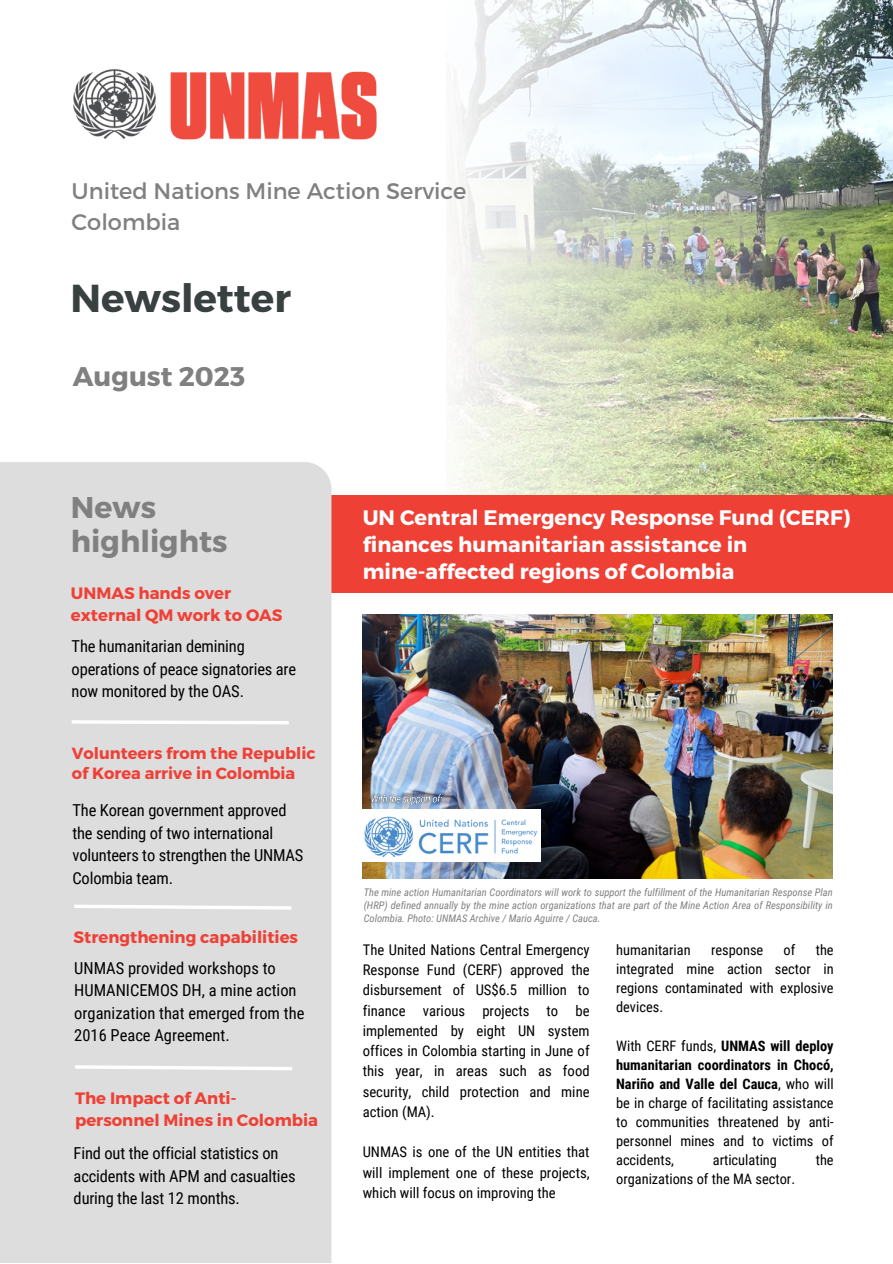
<style>
.page{position:relative;width:893px;height:1264px;background:#fff}
.page>*{position:absolute;margin:0;border:0;box-sizing:border-box;transform-origin:0 0}
.t1{font:700 39px "Montserrat";color:#394040}
.t2{font:700 30px/34.8px "Montserrat";color:#808080}
.t3{font:700 27px "Montserrat";color:#808080}
.t4{font:22.5px/31.5px "Montserrat";color:#808080}
.t5{font:700 21px/27px "Montserrat";color:#fff}
.t6{font:16.5px/22.5px "Roboto Condensed";letter-spacing:-.01em;color:#000}
.t7{font:700 16.5px/21.3px "Montserrat";color:#ef4036}
.t8{font:700 16.2px/20.2px "Montserrat";color:#ef4036}
.t9{font:14.7px/20.2px "Roboto Condensed";color:#000;text-align:justify}
.t10{font:14.4px/19px "Roboto Condensed";color:#000;text-align:justify}
.t11{font:italic 10.5px/13px "Roboto Condensed";color:#808080;text-align:justify}
.s1{font-weight:700}
</style>
<div class="page">
<img style="left:451px;top:0;width:441px;height:495px">
<div style="left:288px;top:495px;width:604px;height:97px;background:#ef4036"></div>
<div style="left:0;top:462px;width:331px;height:800px;background:#dedddd"></div>
<svg style="left:71px;top:902px;width:224px;height:9px"></svg>
<img style="left:73px;top:69px;width:304px;height:71px">
<svg style="left:72px;top:1063px;width:223px;height:9px"></svg>
<svg style="left:68px;top:718px;width:224px;height:8px"></svg>
<img style="left:363px;top:615px;width:469px;height:263px">
<img style="left:363px;top:809px;width:177px;height:53px">
<img style="left:366px;top:788px;width:82px;height:23px">
<p class="t4" style="left:72px;top:174px;width:396px">United Nations Mine Action Service<br>Colombia</p>
<p class="t1" style="left:70px;top:272px;width:222px">Newsletter</p>
<p class="t3" style="left:73px;top:358px;width:174px">August 2023</p>
<p class="t2" style="left:71px;top:488px;width:158px">News highlights</p>
<p class="t7" style="left:71px;top:582px;width:213px">UNMAS hands over external QM work to OAS</p>
<p class="t6" style="left:72px;top:635px;width:226px">The humanitarian demining operations of peace signatories are now monitored by the OAS.</p>
<p class="t8" style="left:72px;top:742px;width:245px">Volunteers from the Republic of Korea arrive in Colombia</p>
<p class="t6" style="left:72px;top:799px;width:232px">The Korean government approved the sending of two international volunteers to strengthen the UNMAS<br>Colombia team.</p>
<p class="t7" style="left:74px;top:925px;width:226px">Strengthening capabilities</p>
<p class="t6" style="left:74px;top:956px;width:231px">UNMAS provided workshops to<br>HUMANICEMOS DH, a mine action organization that emerged from the<br>2016 Peace Agreement.</p>
<p class="t7" style="left:75px;top:1086px;width:244px">The Impact of Anti&shy;personnel Mines in Colombia</p>
<p class="t6" style="left:74px;top:1142px;width:223px">Find out the official statistics on accidents with APM and casualties during the last 12 months.</p>
<p class="t5" style="left:363px;top:502px;width:489px">UN Central Emergency Response Fund (CERF) finances humanitarian assistance in</p>
<p class="t5" style="left:363px;top:556px;width:373px">mine-affected regions of Colombia</p>
<p class="t11" style="left:364px;top:885px;width:470px">The mine action Humanitarian Coordinators will work to support the fulfillment of the Humanitarian Response Plan (HRP) defined annually by the mine action organizations that are part of the Mine Action Area of Responsibility in Colombia. Photo: UNMAS Archive / Mario Aguirre / Cauca.</p>
<p class="t9" style="left:363px;top:939px;width:228px">The United Nations Central Emergency Response Fund (CERF) approved the disbursement of US$6.5 million to finance various projects to be implemented by eight UN system offices in Colombia starting in June of this year, in areas such as food security, child protection and mine action (MA).</p>
<p class="t9" style="left:363px;top:1142px;width:228px">UNMAS is one of the UN entities that will implement one of these projects, which will focus on improving the</p>
<p class="t10" style="left:616px;top:940px;width:76px">humanitarian</p>
<p class="t10" style="left:711px;top:940px;width:54px">response</p>
<p class="t10" style="left:783px;top:940px;width:13px">of</p>
<p class="t10" style="left:616px;top:940px;width:219px;text-indent:200px">the integrated mine action sector in regions contaminated with explosive devices.</p>
<p class="t10" style="left:616px;top:1036px;width:219px">With CERF funds, <span class="s1">UNMAS will deploy humanitarian coordinators in Chocó, Nariño and Valle del Cauca</span>, who will be in charge of facilitating assistance to communities threatened by anti&shy;personnel mines and to victims of accidents,</p>
<p class="t10" style="left:712px;top:1150px;width:66px">articulating</p>
<p class="t10" style="left:815px;top:1150px;width:19px">the</p>
<p class="t10" style="left:616px;top:1169px;width:180px">organizations of the MA sector.</p>
</div>
